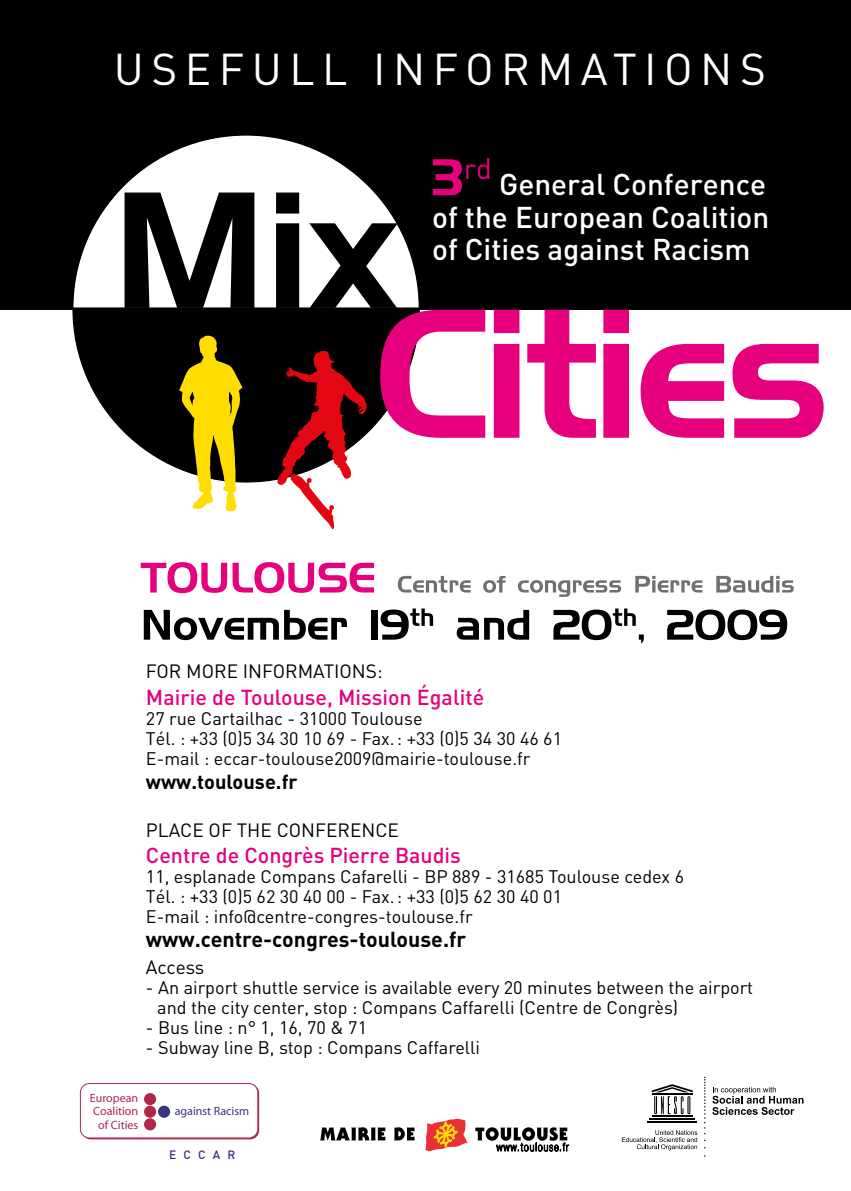
<style>
.page{position:relative;width:851px;height:1191px;background:#fff}
.page>*{position:absolute;margin:0;border:0;box-sizing:border-box;transform-origin:0 0}
.t1{font:178px "Aero";letter-spacing:-.025em;color:#e6007e}
.t2{font:160.4px "Aero";color:#000}
.t3{font:44px "DIN";letter-spacing:.17em;color:#fff}
.t4{font:500 29.6px/32.6px "DIN";color:#fff;text-align:justify}
.t5{font:29.2px "DIN";color:#e6007e}
.t6{font:500 21.4px "DIN";color:#e6007e}
.t7{font:700 21.4px "DIN";color:#000}
.t8{font:700 20px "DIN";color:#000}
.t9{font:19px "DIN";color:#000}
.t10{font:18px/20px "DIN";color:#000}
.t11{font:12px/13.8px "Myriad";color:#af284a;text-align:right}
.t12{font:12px "Myriad";color:#3c3484}
.t13{font:500 12px "DIN";letter-spacing:.595em;color:#442783}
.s1{font-family:"Aero";font-size:50px}
</style>
<div class="page">
<svg style="left:425px;top:1118px;width:42px;height:33px"></svg>
<svg style="left:394px;top:1127px;width:20px;height:13px"></svg>
<svg style="left:320px;top:1127px;width:65px;height:13px"></svg>
<svg style="left:475px;top:1127px;width:93px;height:24px"></svg>
<svg style="left:704px;top:1076px;width:1px;height:65px"></svg>
<hr style="left:651px;top:1115px;width:41px;height:1px;background:#000">
<hr style="left:649px;top:1118px;width:45px;height:1px;background:#000">
<hr style="left:647px;top:1121px;width:50px;height:1px;background:#000">
<svg style="left:651px;top:1084px;width:41px;height:30px"></svg>
<svg style="left:712px;top:1086px;width:91px;height:28px"></svg>
<svg style="left:621px;top:1130px;width:76px;height:20px"></svg>
<div style="left:82px;top:1084px;width:177px;height:55px;background:#af284a;border-radius:9px"></div>
<div style="left:80px;top:1083px;width:178px;height:55px;background:#fff;border-radius:9px"></div>
<div style="left:80px;top:1083px;width:178px;height:55px;border:1px solid #af284a;border-radius:9px"></div>
<div style="left:144px;top:1093px;width:12px;height:12px;background:#af284a;border-radius:50%"></div>
<div style="left:144px;top:1105px;width:12px;height:12px;background:#af284a;border-radius:50%"></div>
<div style="left:158px;top:1105px;width:12px;height:12px;background:#3c3484;border-radius:50%"></div>
<div style="left:144px;top:1118px;width:12px;height:12px;background:#af284a;border-radius:50%"></div>
<div style="left:0;top:0;width:850px;height:310px;background:#000"></div>
<svg style="left:73px;top:135px;width:346px;height:172px"></svg>
<svg style="left:72px;top:307px;width:348px;height:176px"></svg>
<svg style="left:179px;top:335px;width:63px;height:176px;background:#a89621"></svg>
<svg style="left:277px;top:351px;width:90px;height:178px"></svg>
<svg style="left:141px;top:562px;width:233px;height:31px"></svg>
<svg style="left:398px;top:576px;width:72px;height:16px"></svg>
<svg style="left:483px;top:576px;width:22px;height:17px"></svg>
<svg style="left:518px;top:580px;width:103px;height:17px"></svg>
<svg style="left:635px;top:576px;width:67px;height:16px"></svg>
<svg style="left:716px;top:576px;width:77px;height:16px"></svg>
<svg style="left:144px;top:610px;width:203px;height:30px"></svg>
<div style="left:371px;top:610px;width:6px;height:29px;background:#000"></div>
<svg style="left:380px;top:608px;width:53px;height:31px"></svg>
<svg style="left:456px;top:610px;width:73px;height:29px"></svg>
<svg style="left:553px;top:608px;width:90px;height:35px"></svg>
<svg style="left:667px;top:609px;width:120px;height:31px"></svg>
<h3 class="t3" style="left:114px;top:42px;width:203px">USEFULL</h3>
<h3 class="t3" style="left:373px;top:42px;width:128px">INFORMA</h3>
<h3 class="t3" style="left:612px;top:42px;width:155px">TIO NS</h3>
<h3 class="t5" style="left:432px;top:150px;width:61px"><span class="s1">3</span>rd</h3>
<h3 class="t4" style="left:432px;top:167px;width:339px;text-indent:67px">General Conference of the European Coalition of Cities against Racism</h3>
<h2 class="t2" style="left:113px;top:153px;width:286px">Mix</h2>
<h1 class="t1" style="left:375px;top:266px;width:456px">Cities</h1>
<p class="t9" style="left:146px;top:659px;width:238px">For more informations:</p>
<p class="t6" style="left:146px;top:683px;width:340px">Mairie de Toulouse, Mission Égalité</p>
<p class="t10" style="left:146px;top:708px;width:417px">27 rue Cartailhac - 31000 Toulouse<br>Tél. : +33 (0)5 34 30 10 69 - Fax.: +33 (0)5 34 30 46 61<br>E-mail : eccar-toulouse2009@mairie-toulouse.fr</p>
<p class="t8" style="left:146px;top:768px;width:153px">www.toulouse.fr</p>
<p class="t9" style="left:146px;top:817px;width:103px">Place of the</p>
<p class="t9" style="left:276px;top:817px;width:37px">confe</p>
<p class="t9" style="left:337px;top:817px;width:25px">rence</p>
<p class="t6" style="left:146px;top:841px;width:316px">Centre de Congrès Pierre Baudis</p>
<p class="t10" style="left:146px;top:866px;width:539px">11, esplanade Compans Cafarelli - BP 889 - 31685 Toulouse cedex 6<br>Tél. : +33 (0)5 62 30 40 00 - Fax.: +33 (0)5 62 30 40 01<br>E-mail : info@centre-congres-toulouse.fr</p>
<p class="t7" style="left:146px;top:925px;width:322px">www.centre-congres-toulouse.fr</p>
<p class="t9" style="left:146px;top:955px;width:60px">Access</p>
<p class="t10" style="left:157px;top:977px;width:597px;text-indent:-11px">- An airport shuttle service is available every 20 minutes between the airport and the city center, stop : Compans Caffarelli (Centre de Congrès)</p>
<p class="t10" style="left:146px;top:1017px;width:223px">- Bus line : n° 1, 16, 70 &amp; 71</p>
<p class="t10" style="left:146px;top:1037px;width:335px">- Subway line B, stop : Compans Caffarelli</p>
<p class="t11" style="left:90px;top:1091px;width:50px">European<br>Coalition of Cities</p>
<p class="t12" style="left:175px;top:1105px;width:76px">against Racism</p>
<p class="t13" style="left:169px;top:1146px;width:68px">ECCAR</p>
</div>
